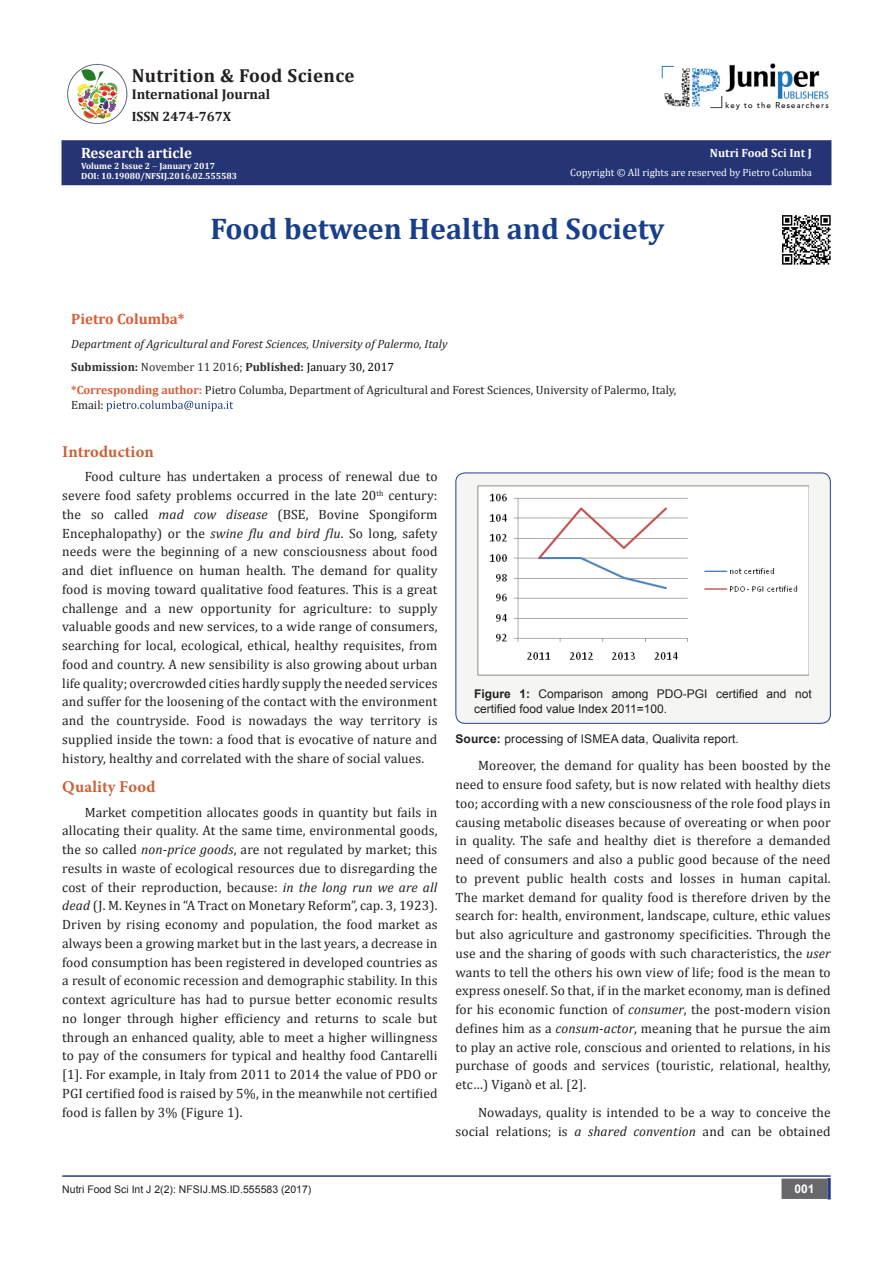
<style>
.page{position:relative;width:893px;height:1263px;background:#fff}
.page>*{position:absolute;margin:0;border:0;box-sizing:border-box;transform-origin:0 0}
.t1{font:700 30px "Cambria";color:#183f89}
.t2{font:700 18.9px "Cambria";letter-spacing:.02em;color:#231f20}
.t3{font:700 16.5px "Minion Pro";letter-spacing:.005em;color:#ca5f37}
.t4{font:700 16.5px "Minion Pro";letter-spacing:.015em;color:#ca6035}
.t5{font:700 15px "Cambria";color:#fffefc}
.t6{font:700 15px "Cambria";color:#d55e37}
.t7{font:700 14.1px "Cambria";color:#231f20}
.t8{font:13.5px/18.8px "Cambria";letter-spacing:.01em;color:#231f20;text-align:justify}
.t9{font:700 13.5px "Cambria";color:#231f20}
.t10{font:12px/14.4px "Arial";color:#231f20}
.t11{font:12px/14.4px "Cambria";color:#231f20}
.t12{font:italic 12px "Cambria";color:#231f20}
.t13{font:700 12px "Cambria";color:#312f30}
.t14{font:700 12px "Cambria";color:#fffefc}
.t15{font:700 12px "Arial";color:#fff}
.t16{font:10.5px "Cambria";color:#fffefc}
.t17{font:10.5px "Arial";color:#231f20}
.t18{font:700 9px "Cambria";color:#fff}
.t19{font:700 9px "Cambria";color:#fffefc}
.s1{color:#fffefc}
.s2{font-weight:400}
.s3{font-weight:400;color:#000}
.s4{font-weight:700;color:#d55e37}
.s5{font-style:italic}
.s6{font-weight:700}
</style>
<div class="page">
<div style="left:62px;top:141px;width:769px;height:43px;background:#253474"></div>
<div style="left:62px;top:140px;width:769px;height:45px;border:2px solid #253474"></div>
<svg style="left:106px;top:400px;width:127px;height:11px"></svg>
<div style="left:456px;top:473px;width:374px;height:250px;background:#f5f5f4;border-radius:9px"></div>
<div style="left:455px;top:473px;width:376px;height:251px;border:1px solid #253f8e;border-radius:9px"></div>
<img style="left:478px;top:486px;width:330px;height:189px">
<hr style="left:62px;top:1175px;width:769px;height:2px;background:#253f8e">
<div style="left:782px;top:1179px;width:45px;height:19px;background:#68676a"></div>
<div style="left:781px;top:1178px;width:46px;height:21px;border:2px solid #68676a"></div>
<svg style="left:827px;top:1178px;width:4px;height:21px"></svg>
<img style="left:67px;top:63px;width:61px;height:61px">
<img style="left:661px;top:63px;width:168px;height:47px">
<img style="left:782px;top:215px;width:49px;height:50px">
<p class="t2" style="left:132px;top:62px;width:224px">Nutrition &amp; Food Science</p>
<p class="t7" style="left:132px;top:84px;width:140px">International Journal</p>
<p class="t9" style="left:132px;top:106px;width:101px">ISSN 2474-767X</p>
<p class="t5" style="left:81px;top:142px;width:113px">Research article</p>
<p class="t19" style="left:81px;top:159px;width:136px">Volume 2 Issue 2 January 2017</p>
<p class="t18" style="left:81px;top:170px;width:158px"><span class="s1">DOI:</span> 10.19080/NFSIJ.2016.02.555583</p>
<p class="t14" style="left:710px;top:145px;width:103px">Nutri Food Sci Int J</p>
<p class="t16" style="left:570px;top:166px;width:243px">Copyright © All rights are reserved by Pietro Columba</p>
<p class="t1" style="left:210px;top:208px;width:456px">Food between Health and Society</p>
<p class="t6" style="left:71px;top:308px;width:115px">Pietro Columba*</p>
<p class="t12" style="left:71px;top:335px;width:378px">Department of Agricultural and Forest Sciences, University of Palermo, Italy</p>
<p class="t13" style="left:71px;top:358px;width:324px">Submission: <span class="s2">November 11 2016;</span> Published: <span class="s3">January 30, 2017</span></p>
<p class="t11" style="left:71px;top:383px;width:606px"><span class="s4">*Corresponding author:</span> Pietro Columba, Department of Agricultural and Forest Sciences, University of Palermo, Italy,<br>Email:</p>
<p class="t3" style="left:62px;top:440px;width:93px">Introduction</p>
<p class="t8" style="left:62px;top:467px;width:377px;text-indent:22px">Food culture has undertaken a process of renewal due to severe food safety problems occurred in the late 20<sup>th</sup> century: the so called <span class="s5">mad cow disease</span> (BSE, Bovine Spongiform Encephalopathy) or the <span class="s5">swine flu and bird flu</span>. So long, safety needs were the beginning of a new consciousness about food and diet influence on human health. The demand for quality food is moving toward qualitative food features. This is a great challenge and a new opportunity for agriculture: to supply valuable goods and new services, to a wide range of consumers, searching for local, ecological, ethical, healthy requisites, from food and country. A new sensibility is also growing about urban life quality; overcrowded cities hardly supply the needed services and suffer for the loosening of the contact with the environment and the countryside. Food is nowadays the way territory is supplied inside the town: a food that is evocative of nature and history, healthy and correlated with the share of social values.</p>
<p class="t4" style="left:62px;top:775px;width:95px">Quality Food</p>
<p class="t8" style="left:62px;top:802px;width:377px;text-indent:22px">Market competition allocates goods in quantity but fails in allocating their quality. At the same time, environmental goods, the so called <span class="s5">non-price goods</span>, are not regulated by market; this results in waste of ecological resources due to disregarding the cost of their reproduction, because: <span class="s5">in the long run we are all dead</span> (J. M. Keynes in “A Tract on Monetary Reform”, cap. 3, 1923).<br>Driven by rising economy and population, the food market as always been a growing market but in the last years, a decrease in food consumption has been registered in developed countries as a result of economic recession and demographic stability. In this context agriculture has had to pursue better economic results no longer through higher efficiency and returns to scale but through an enhanced quality, able to meet a higher willingness to pay of the consumers for typical and healthy food Cantarelli [1]. For example, in Italy from 2011 to 2014 the value of PDO or PGI certified food is raised by 5%, in the meanwhile not certified food is fallen by 3% (Figure 1).</p>
<p class="t10" style="left:474px;top:687px;width:339px"><span class="s6">Figure 1:</span> Comparison among PDO-PGI certified and not certified food value Index 2011=100.</p>
<p class="t10" style="left:455px;top:731px;width:285px"><span class="s6">Source:</span> processing of ISMEA data, Qualivita report.</p>
<p class="t8" style="left:455px;top:756px;width:377px;text-indent:22px">Moreover, the demand for quality has been boosted by the need to ensure food safety, but is now related with healthy diets too; according with a new consciousness of the role food plays in causing metabolic diseases because of overeating or when poor in quality. The safe and healthy diet is therefore a demanded need of consumers and also a public good because of the need to prevent public health costs and losses in human capital.<br>The market demand for quality food is therefore driven by the search for: health, environment, landscape, culture, ethic values but also agriculture and gastronomy specificities. Through the use and the sharing of goods with such characteristics, the <span class="s5">user </span>wants to tell the others his own view of life; food is the mean to express oneself. So that, if in the market economy, man is defined for his economic function of <span class="s5">consumer</span>, the post-modern vision defines him as a <span class="s5">consum-actor</span>, meaning that he pursue the aim to play an active role, conscious and oriented to relations, in his purchase of goods and services (touristic, relational, healthy, etc…) Viganò et al. [2].</p>
<p class="t8" style="left:455px;top:1103px;width:377px;text-align:right">Nowadays, quality is intended to be a way to conceive the social relations; is <span class="s5">a shared convention</span> and can be obtained</p>
<p class="t17" style="left:62px;top:1182px;width:251px">Nutri Food Sci Int J 2(2): NFSIJ.MS.ID.555583 (2017)</p>
<p class="t15" style="left:794px;top:1181px;width:22px">001</p>
</div>
